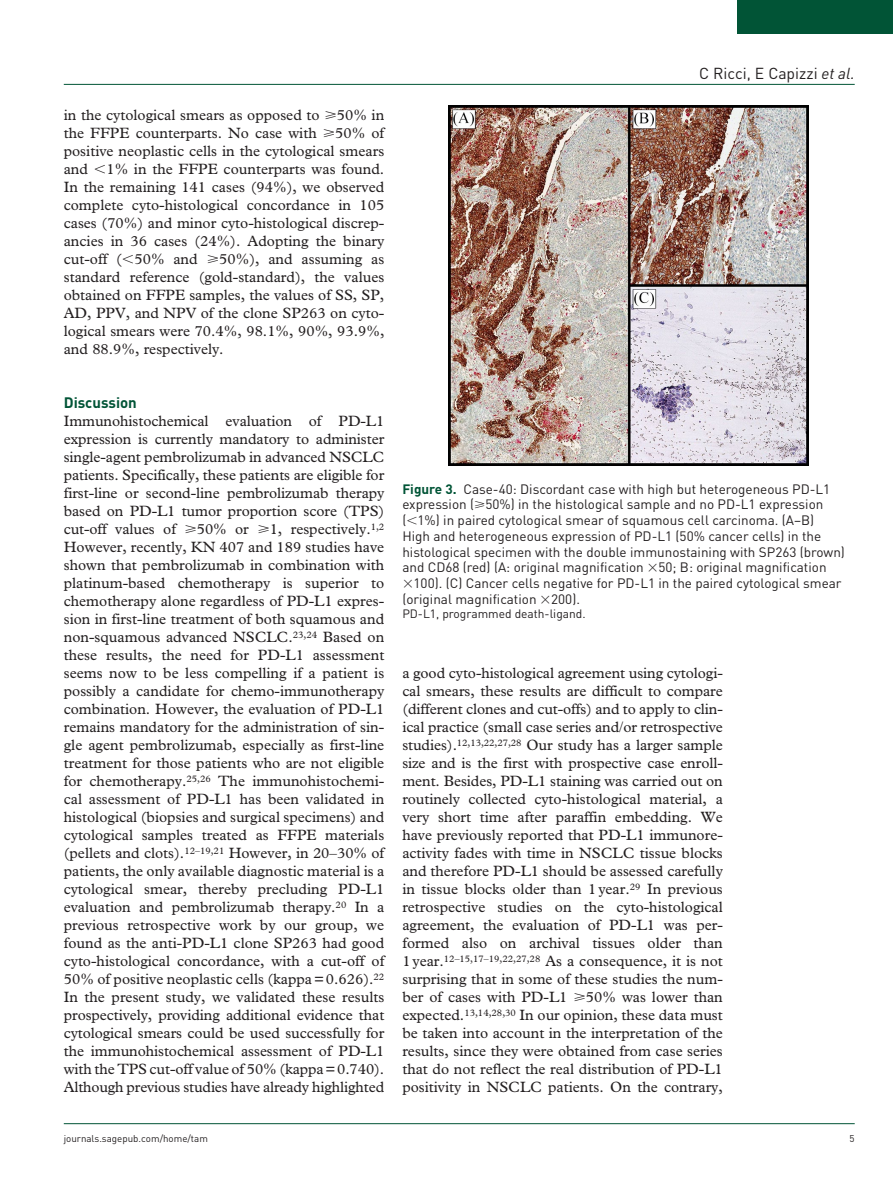
<style>
.page{position:relative;width:893px;height:1191px;background:#fff}
.page>*{position:absolute;margin:0;border:0;box-sizing:border-box;transform-origin:0 0}
.t1{font:15.75px "DIN";color:#231f20}
.t2{font:15px/18px "Plantin Std";color:#231f20;text-align:justify}
.t3{font:700 15px "DIN";color:#015436}
.t4{font:13.5px/15.8px "DIN";color:#231f20}
.t5{font:12px "DIN";color:#231f20}
.t6{font:9.75px "DIN";color:#231f20}
.s1{font-style:italic}
.s2{font-weight:700;color:#015436}
</style>
<div class="page">
<hr style="left:64px;top:84px;width:791px;height:1px;background:#015436">
<hr style="left:64px;top:1123px;width:791px;height:1px;background:#015436">
<div style="left:738px;top:0;width:155px;height:34px;background:#015436"></div>
<img style="left:448px;top:106px;width:360px;height:360px">
<p class="t2" style="left:64px;top:106px;width:322px">in the cytological smears as opposed to ⩾50% in the FFPE counterparts. No case with ⩾50% of positive neoplastic cells in the cytological smears and 1% in the FFPE counterparts was found.<br>In the remaining 141 cases (94%), we observed complete cyto-histological concordance in 105 cases (70%) and minor cyto-histological discrep&shy;ancies in 36 cases (24%). Adopting the binary cut-off ( 50% and ⩾50%), and assuming as standard reference (gold-standard), the values obtained on FFPE samples, the values of SS, SP, AD, PPV, and NPV of the clone SP263 on cyto&shy;logical smears were 70.4%, 98.1%, 90%, 93.9%, and 88.9%, respectively.</p>
<p class="t3" style="left:64px;top:393px;width:75px">Discussion</p>
<p class="t2" style="left:64px;top:412px;width:322px">Immunohistochemical evaluation of PD-L1 expression is currently mandatory to administer single-agent pembrolizumab in advanced NSCLC patients. Specifically, these patients are eligible for first-line or second-line pembrolizumab therapy based on PD-L1 tumor proportion score (TPS) cut-off values of ⩾50% or ⩾1, respectively.<sup>1,2<br></sup>However, recently, KN 407 and 189 studies have shown that pembrolizumab in combination with platinum-based chemotherapy is superior to chemotherapy alone regardless of PD-L1 expres&shy;sion in first-line treatment of both squamous and non-squamous advanced NSCLC.<sup>23,24</sup> Based on these results, the need for PD-L1 assessment seems now to be less compelling if a patient is possibly a candidate for chemo-immunotherapy combination. However, the evaluation of PD-L1 remains mandatory for the administration of sin&shy;gle agent pembrolizumab, especially as first-line treatment for those patients who are not eligible for chemotherapy.<sup>25,26</sup> The immunohistochemi&shy;cal assessment of PD-L1 has been validated in histological (biopsies and surgical specimens) and cytological samples treated as FFPE materials (pellets and clots).<sup>12–19,21</sup> However, in 20–30% of patients, the only available diagnostic material is a cytological smear, thereby precluding PD-L1 evaluation and pembrolizumab therapy.<sup>20</sup> In a previous retrospective work by our group, we found as the anti-PD-L1 clone SP263 had good cyto-histological concordance, with a cut-off of 50% of positive neoplastic cells (kappa=0.626).<sup>22<br></sup>In the present study, we validated these results prospectively, providing additional evidence that cytological smears could be used successfully for the immunohistochemical assessment of PD-L1 with the TPS cut-off value of 50% (kappa=0.740).<br>Although previous studies have already highlighted</p>
<p class="t1" style="left:699px;top:63px;width:157px">C Ricci, E Capizzi <span class="s1">et al.</span></p>
<p class="t4" style="left:402px;top:480px;width:444px"><span class="s2">Figure 3.</span> Case-40: Discordant case with high but heterogeneous PD-L1 expression (⩾50%) in the histological sample and no PD-L1 expression<br>( 1%) in paired cytological smear of squamous cell carcinoma. (A–B)<br>High and heterogeneous expression of PD-L1 (50% cancer cells) in the histological specimen with the double immunostaining with SP263 (brown) and CD68 (red) (A: original magnification 50; B: original magnification</p>
<p class="t4" style="left:402px;top:575px;width:441px;text-indent:11px">100). (C) Cancer cells negative for PD-L1 in the paired cytological smear (original magnification 200).</p>
<p class="t5" style="left:402px;top:606px;width:185px">PD-L1, programmed death-ligand.</p>
<p class="t2" style="left:402px;top:664px;width:322px">a good cyto-histological agreement using cytologi&shy;cal smears, these results are difficult to compare (different clones and cut-offs) and to apply to clin&shy;ical practice (small case series and/or retrospective studies).<sup>12,13,22,27,28</sup> Our study has a larger sample size and is the first with prospective case enroll&shy;ment. Besides, PD-L1 staining was carried out on routinely collected cyto-histological material, a very short time after paraffin embedding. We have previously reported that PD-L1 immunore&shy;activity fades with time in NSCLC tissue blocks and therefore PD-L1 should be assessed carefully in tissue blocks older than 1year.<sup>29</sup> In previous retrospective studies on the cyto-histological agreement, the evaluation of PD-L1 was per&shy;formed also on archival tissues older than 1year.<sup>12–15,17–19,22,27,28</sup> As a consequence, it is not surprising that in some of these studies the num&shy;ber of cases with PD-L1 ⩾50% was lower than expected.<sup>13,14,28,30</sup> In our opinion, these data must be taken into account in the interpretation of the results, since they were obtained from case series that do not reflect the real distribution of PD-L1 positivity in NSCLC patients. On the contrary,</p>
<p class="t6" style="left:64px;top:1132px;width:146px">journals.sagepub.com/home/tam</p>
<p class="t6" style="left:850px;top:1132px;width:7px">5</p>
</div>
